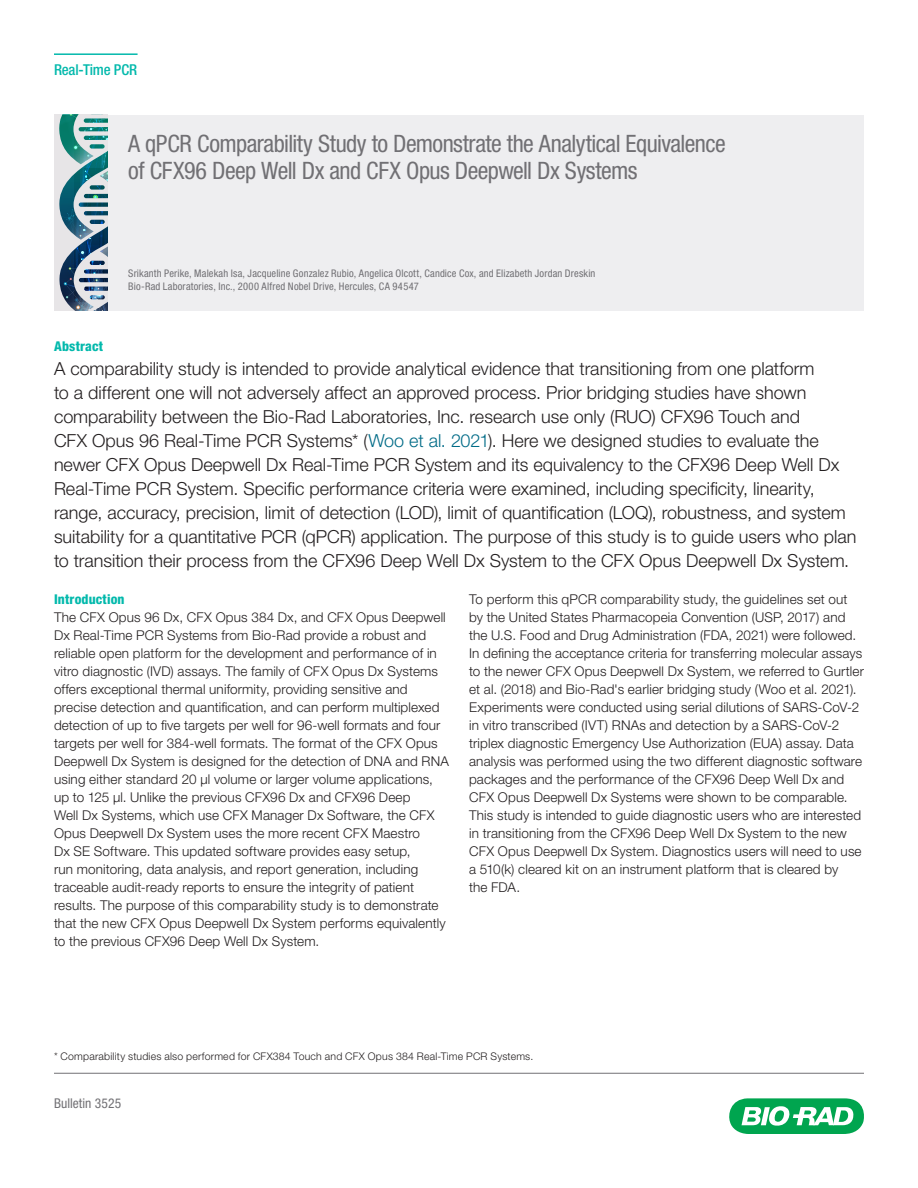
<style>
.page{position:relative;width:918px;height:1188px;background:#fff}
.page>*{position:absolute;margin:0;border:0;box-sizing:border-box;transform-origin:0 0}
.t1{font:condensed 24px/27px "Helvetica Neue LT Std";letter-spacing:-.025em;color:#717074}
.t2{font:300 18px/24px "Helvetica Neue LT Std";color:#231f20}
.t3{font:500 condensed 15px "Helvetica Neue LT Std";letter-spacing:-.01em;color:#03b9ac}
.t4{font:300 13.5px/18px "Helvetica Neue LT Std";letter-spacing:.01em;color:#231f20}
.t5{font:800 condensed 13.5px "Helvetica Neue LT Std";letter-spacing:.01em;color:#03b9ac}
.t6{font:condensed 13.5px "Helvetica Neue LT Std";letter-spacing:.005em;color:#717074}
.t7{font:condensed 10.5px/13.5px "Helvetica Neue LT Std";letter-spacing:.015em;color:#717074}
.t8{font:300 10.5px "Helvetica Neue LT Std";letter-spacing:.02em;color:#231f20}
.s1{color:#006b87}
</style>
<div class="page">
<svg style="left:729px;top:1098px;width:135px;height:36px"></svg>
<hr style="left:54px;top:1073px;width:810px;height:1px;background:#717074">
<hr style="left:54px;top:53px;width:84px;height:2px;background:#03b9ac">
<img style="left:54px;top:115px;width:54px;height:196px">
<div style="left:108px;top:115px;width:756px;height:195px;background:#eeeef0"></div>
<p class="t3" style="left:54px;top:61px;width:85px">Real-Time PCR</p>
<h1 class="t1" style="left:128px;top:130px;width:599px">A qPCR Comparability Study to Demonstrate the Analytical Equivalence of CFX96 Deep Well Dx and CFX Opus Deepwell Dx Systems</h1>
<p class="t7" style="left:128px;top:266px;width:469px">Srikanth Perike, Malekah Isa, Jacqueline Gonzalez Rubio, Angelica Olcott, Candice Cox, and Elizabeth Jordan Dreskin<br>Bio-Rad Laboratories, Inc., 2000 Alfred Nobel Drive, Hercules, CA 94547</p>
<p class="t5" style="left:54px;top:338px;width:51px">Abstract</p>
<p class="t2" style="left:54px;top:357px;width:804px">A comparability study is intended to provide analytical evidence that transitioning from one platform<br>to a different one will not adversely affect an approved process. Prior bridging studies have shown comparability between the Bio-Rad Laboratories, Inc. research use only (RUO) CFX96 Touch and<br>CFX Opus 96 Real-Time PCR Systems* (<span class="s1">Woo et al. 2021</span>). Here we designed studies to evaluate the newer CFX Opus Deepwell Dx Real-Time PCR System and its equivalency to the CFX96 Deep Well Dx Real-Time PCR System. Specific performance criteria were examined, including specificity, linearity, range, accuracy, precision, limit of detection (LOD), limit of quantification (LOQ), robustness, and system suitability for a quantitative PCR (qPCR) application. The purpose of this study is to guide users who plan to transition their process from the CFX96 Deep Well Dx System to the CFX Opus Deepwell Dx System.</p>
<p class="t5" style="left:54px;top:591px;width:72px">Introduction</p>
<p class="t4" style="left:54px;top:608px;width:396px">The CFX Opus 96 Dx, CFX Opus 384 Dx, and CFX Opus Deepwell Dx Real-Time PCR Systems from Bio-Rad provide a robust and reliable open platform for the development and performance of in vitro diagnostic (IVD) assays. The family of CFX Opus Dx Systems offers exceptional thermal uniformity, providing sensitive and precise detection and quantification, and can perform multiplexed detection of up to five targets per well for 96-well formats and four targets per well for 384-well formats. The format of the CFX Opus Deepwell Dx System is designed for the detection of DNA and RNA using either standard 20 µl volume or larger volume applications, up to 125 μl. Unlike the previous CFX96 Dx and CFX96 Deep<br>Well Dx Systems, which use CFX Manager Dx Software, the CFX Opus Deepwell Dx System uses the more recent CFX Maestro<br>Dx SE Software. This updated software provides easy setup,<br>run monitoring, data analysis, and report generation, including traceable audit-ready reports to ensure the integrity of patient results. The purpose of this comparability study is to demonstrate that the new CFX Opus Deepwell Dx System performs equivalently to the previous CFX96 Deep Well Dx System.</p>
<p class="t4" style="left:469px;top:590px;width:396px">To perform this qPCR comparability study, the guidelines set out by the United States Pharmacopeia Convention (USP, 2017) and the U.S. Food and Drug Administration (FDA, 2021) were followed.<br>In defining the acceptance criteria for transferring molecular assays to the newer CFX Opus Deepwell Dx System, we referred to Gurtler et al. (2018) and Bio-Rad's earlier bridging study (Woo et al. 2021).<br>Experiments were conducted using serial dilutions of SARS-CoV-2 in vitro transcribed (IVT) RNAs and detection by a SARS-CoV-2 triplex diagnostic Emergency Use Authorization (EUA) assay. Data analysis was performed using the two different diagnostic software packages and the performance of the CFX96 Deep Well Dx and CFX Opus Deepwell Dx Systems were shown to be comparable.<br>This study is intended to guide diagnostic users who are interested in transitioning from the CFX96 Deep Well Dx System to the new CFX Opus Deepwell Dx System. Diagnostics users will need to use a 510(k) cleared kit on an instrument platform that is cleared by<br>the FDA.</p>
<p class="t8" style="left:54px;top:1050px;width:481px">* Comparability studies also performed for CFX384 Touch and CFX Opus 384 Real-Time PCR Systems.</p>
<p class="t6" style="left:54px;top:1095px;width:69px">Bulletin 3525</p>
</div>
